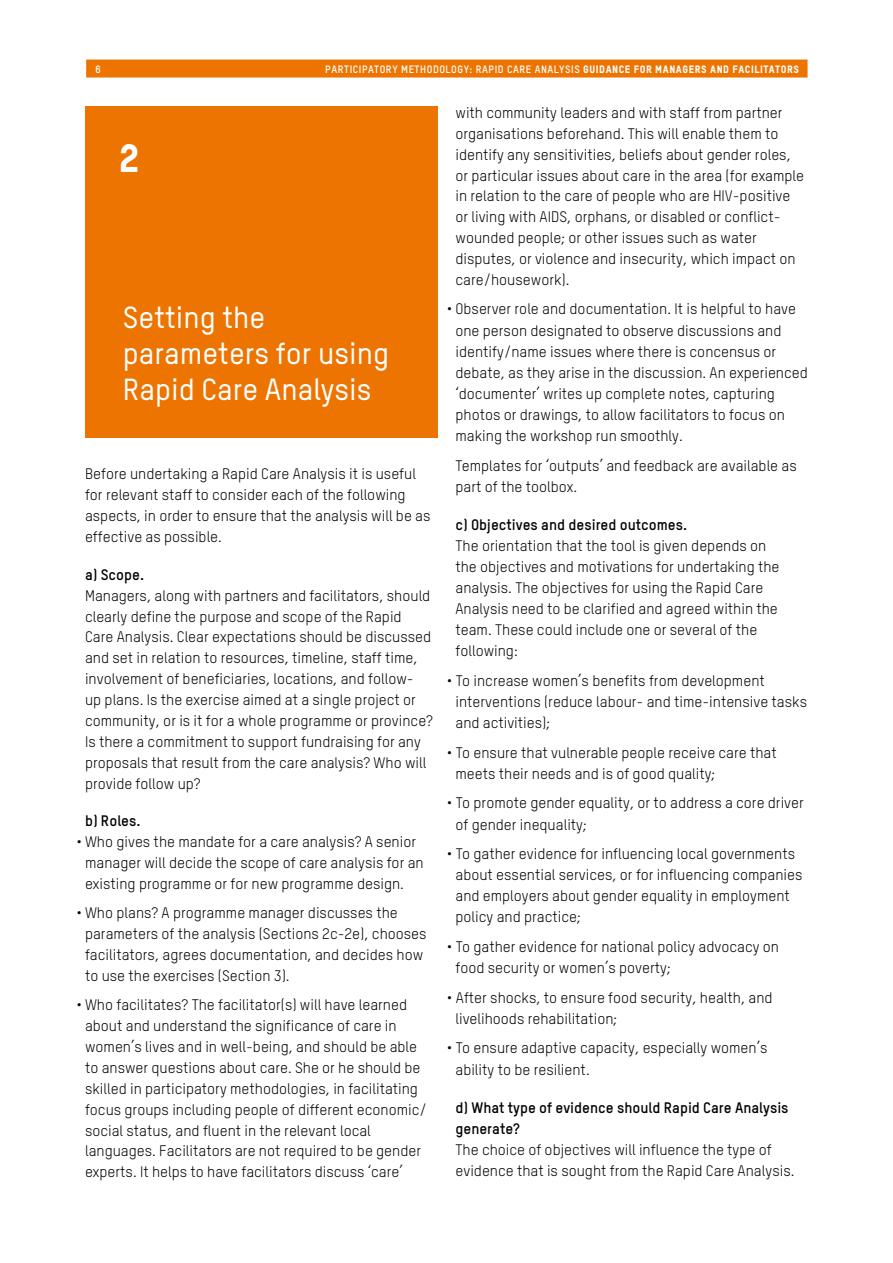
<style>
.page{position:relative;width:893px;height:1263px;background:#fff}
.page>*{position:absolute;margin:0;border:0;box-sizing:border-box;transform-origin:0 0}
.t1{font:39px "Oxfam TSTARPRO Headline";color:#fff}
.t2{font:500 30px/36px "Oxfam TSTARPRO";color:#fff}
.t3{font:15px/20.9px "Oxfam TSTARPRO";color:#000}
.t4{font:700 15px/21.1px "Oxfam TSTARPRO";color:#000}
.t5{font:700 10.5px "Oxfam TSTARPRO";letter-spacing:.05em;color:#fff}
.s1{font-family:"Oxfam TSTARPRO Headline";font-weight:400}
</style>
<div class="page">
<div style="left:85px;top:106px;width:352px;height:331px;background:#ee7402"></div>
<div style="left:86px;top:60px;width:721px;height:18px;background:#ee7402"></div>
<p class="t5" style="left:96px;top:62px;width:7px">6</p>
<p class="t5" style="left:325px;top:62px;width:475px">PARTICIPATORY METHODOLOGY: RAPID CARE ANALYSIS <span class="s1">GUIDANCE FOR MANAGERS AND FACILITATORS</span></p>
<h1 class="t1" style="left:119px;top:133px;width:22px">2</h1>
<h2 class="t2" style="left:123px;top:298px;width:268px">Setting the parameters for using<br>Rapid Care Analysis</h2>
<p class="t3" style="left:85px;top:463px;width:347px">Before undertaking a Rapid Care Analysis it is useful for relevant staff to consider each of the following aspects, in order to ensure that the analysis will be as effective as possible.</p>
<p class="t4" style="left:85px;top:564px;width:61px">a) Scope.</p>
<p class="t3" style="left:85px;top:585px;width:349px">Managers, along with partners and facilitators, should clearly define the purpose and scope of the Rapid Care Analysis. Clear expectations should be discussed and set in relation to resources, timeline, staff time, involvement of beneficiaries, locations, and follow&shy;up plans. Is the exercise aimed at a single project or community, or is it for a whole programme or province?<br>Is there a commitment to support fundraising for any proposals that result from the care analysis? Who will provide follow up?</p>
<p class="t4" style="left:85px;top:810px;width:57px">b) Roles.</p>
<p class="t3" style="left:85px;top:831px;width:340px;text-indent:-9px">• Who gives the mandate for a care analysis? A senior manager will decide the scope of care analysis for an existing programme or for new programme design.</p>
<p class="t3" style="left:85px;top:902px;width:343px;text-indent:-9px">• Who plans? A programme manager discusses the parameters of the analysis (Sections 2c-2e), chooses facilitators, agrees documentation, and decides how to use the exercises (Section 3).</p>
<p class="t3" style="left:85px;top:994px;width:343px;text-indent:-9px">• Who facilitates? The facilitator(s) will have learned about and understand the significance of care in women’s lives and in well-being, and should be able to answer questions about care. She or he should be skilled in participatory methodologies, in facilitating focus groups including people of different economic/ social status, and fluent in the relevant local languages. Facilitators are not required to be gender experts. It helps to have facilitators discuss ‘care’</p>
<p class="t3" style="left:455px;top:102px;width:350px">with community leaders and with staff from partner organisations beforehand. This will enable them to identify any sensitivities, beliefs about gender roles, or particular issues about care in the area (for example in relation to the care of people who are HIV-positive or living with AIDS, orphans, or disabled or conflict&shy;wounded people; or other issues such as water disputes, or violence and insecurity, which impact on care/housework).</p>
<p class="t3" style="left:455px;top:298px;width:354px;text-indent:-9px">• Observer role and documentation. It is helpful to have one person designated to observe discussions and identify/name issues where there is concensus or debate, as they arise in the discussion. An experienced ‘documenter’ writes up complete notes, capturing photos or drawings, to allow facilitators to focus on making the workshop run smoothly.</p>
<p class="t3" style="left:455px;top:455px;width:343px">Templates for ‘outputs’ and feedback are available as part of the toolbox.</p>
<p class="t4" style="left:455px;top:513px;width:233px">c) Objectives and desired outcomes.</p>
<p class="t3" style="left:455px;top:535px;width:326px">The orientation that the tool is given depends on the objectives and motivations for undertaking the analysis. The objectives for using the Rapid Care Analysis need to be clarified and agreed within the team. These could include one or several of the following:</p>
<p class="t3" style="left:455px;top:670px;width:353px;text-indent:-9px">• To increase women’s benefits from development interventions (reduce labour- and time-intensive tasks and activities);</p>
<p class="t3" style="left:455px;top:742px;width:323px;text-indent:-9px">• To ensure that vulnerable people receive care that meets their needs and is of good quality;</p>
<p class="t3" style="left:455px;top:792px;width:350px;text-indent:-9px">• To promote gender equality, or to address a core driver of gender inequality;</p>
<p class="t3" style="left:455px;top:843px;width:349px;text-indent:-9px">• To gather evidence for influencing local governments about essential services, or for influencing companies and employers about gender equality in employment policy and practice;</p>
<p class="t3" style="left:455px;top:936px;width:325px;text-indent:-9px">• To gather evidence for national policy advocacy on food security or women’s poverty;</p>
<p class="t3" style="left:455px;top:987px;width:319px;text-indent:-9px">• After shocks, to ensure food security, health, and livelihoods rehabilitation;</p>
<p class="t3" style="left:455px;top:1037px;width:314px;text-indent:-9px">• To ensure adaptive capacity, especially women’s ability to be resilient.</p>
<p class="t4" style="left:455px;top:1096px;width:335px">d) What type of evidence should Rapid Care Analysis generate?</p>
<p class="t3" style="left:455px;top:1139px;width:340px">The choice of objectives will influence the type of evidence that is sought from the Rapid Care Analysis.</p>
</div>
